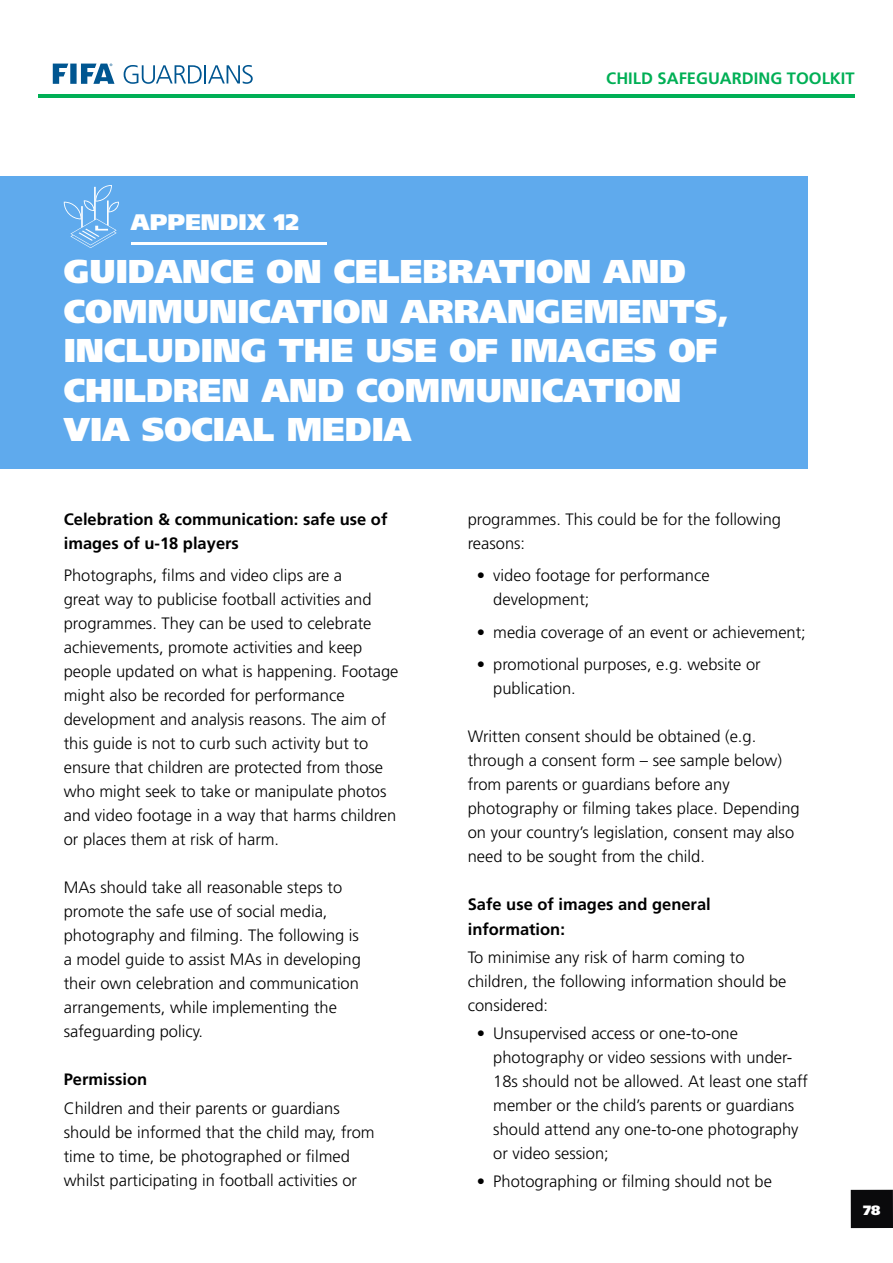
<style>
.page{position:relative;width:893px;height:1263px;background:#fff}
.page>*{position:absolute;margin:0;border:0;box-sizing:border-box;transform-origin:0 0}
.t1{font:900 33px/39.6px "Frutiger";color:#fff}
.t2{font:900 22.5px "Frutiger";color:#fff}
.t3{font:300 16.5px/24px "Frutiger";color:#000}
.t4{font:700 16.5px/24px "Frutiger";color:#000}
.t5{font:700 16.5px "Frutiger";color:#00af55}
.t6{font:900 13.5px "Frutiger LT Std";color:#fff}
</style>
<div class="page">
<div style="left:851px;top:1190px;width:42px;height:38px;background:#0a0a0c"></div>
<hr style="left:38px;top:94px;width:817px;height:3px;background:#00af55">
<svg style="left:53px;top:64px;width:15px;height:20px"></svg>
<div style="left:70px;top:64px;width:7px;height:20px;background:#005691"></div>
<svg style="left:81px;top:64px;width:34px;height:20px"></svg>
<svg style="left:124px;top:65px;width:129px;height:19px"></svg>
<div style="left:0;top:176px;width:808px;height:293px;background:#5faaed"></div>
<hr style="left:131px;top:242px;width:196px;height:3px;background:#fff">
<svg style="left:64px;top:185px;width:55px;height:63px"></svg>
<p class="t5" style="left:606px;top:68px;width:250px">CHILD SAFEGUARDING TOOLKIT</p>
<h2 class="t2" style="left:131px;top:214px;width:169px">APPENDIX 12</h2>
<h1 class="t1" style="left:64px;top:253px;width:667px">GUIDANCE ON CELEBRATION AND<br>COMMUNICATION ARRANGEMENTS,<br>INCLUDING THE USE OF IMAGES OF<br>CHILDREN AND COMMUNICATION<br>VIA SOCIAL MEDIA</h1>
<p class="t4" style="left:64px;top:508px;width:325px">Celebration &amp; communication: safe use of images of u-18 players</p>
<p class="t3" style="left:64px;top:565px;width:336px">Photographs, films and video clips are a<br>great way to publicise football activities and programmes. They can be used to celebrate achievements, promote activities and keep people updated on what is happening. Footage might also be recorded for performance development and analysis reasons. The aim of this guide is not to curb such activity but to ensure that children are protected from those who might seek to take or manipulate photos and video footage in a way that harms children or places them at risk of harm.</p>
<p class="t3" style="left:64px;top:877px;width:299px">MAs should take all reasonable steps to promote the safe use of social media, photography and filming. The following is a model guide to assist MAs in developing their own celebration and communication arrangements, while implementing the safeguarding policy.</p>
<p class="t4" style="left:64px;top:1069px;width:85px">Permission</p>
<p class="t3" style="left:64px;top:1097px;width:312px">Children and their parents or guardians should be informed that the child may, from time to time, be photographed or filmed whilst participating in football activities or</p>
<p class="t3" style="left:468px;top:508px;width:315px">programmes. This could be for the following reasons:</p>
<p class="t3" style="left:493px;top:565px;width:218px;text-indent:-17px">• video footage for performance development;</p>
<p class="t3" style="left:477px;top:621px;width:331px">• media coverage of an event or achievement;</p>
<p class="t3" style="left:493px;top:654px;width:269px;text-indent:-17px">• promotional purposes, e.g. website or publication.</p>
<p class="t3" style="left:468px;top:726px;width:333px">Written consent should be obtained (e.g. through a consent form – see sample below) from parents or guardians before any photography or filming takes place. Depending on your country’s legislation, consent may also need to be sought from the child.</p>
<p class="t4" style="left:468px;top:894px;width:244px">Safe use of images and general information:</p>
<p class="t3" style="left:468px;top:946px;width:320px">To minimise any risk of harm coming to children, the following information should be considered:</p>
<p class="t3" style="left:493px;top:1022px;width:316px;text-indent:-17px">• Unsupervised access or one-to-one photography or video sessions with under-18s should not be allowed. At least one staff member or the child’s parents or guardians should attend any one-to-one photography or video session;</p>
<p class="t3" style="left:477px;top:1171px;width:297px">• Photographing or filming should not be</p>
<p class="t6" style="left:863px;top:1202px;width:19px">78</p>
</div>
